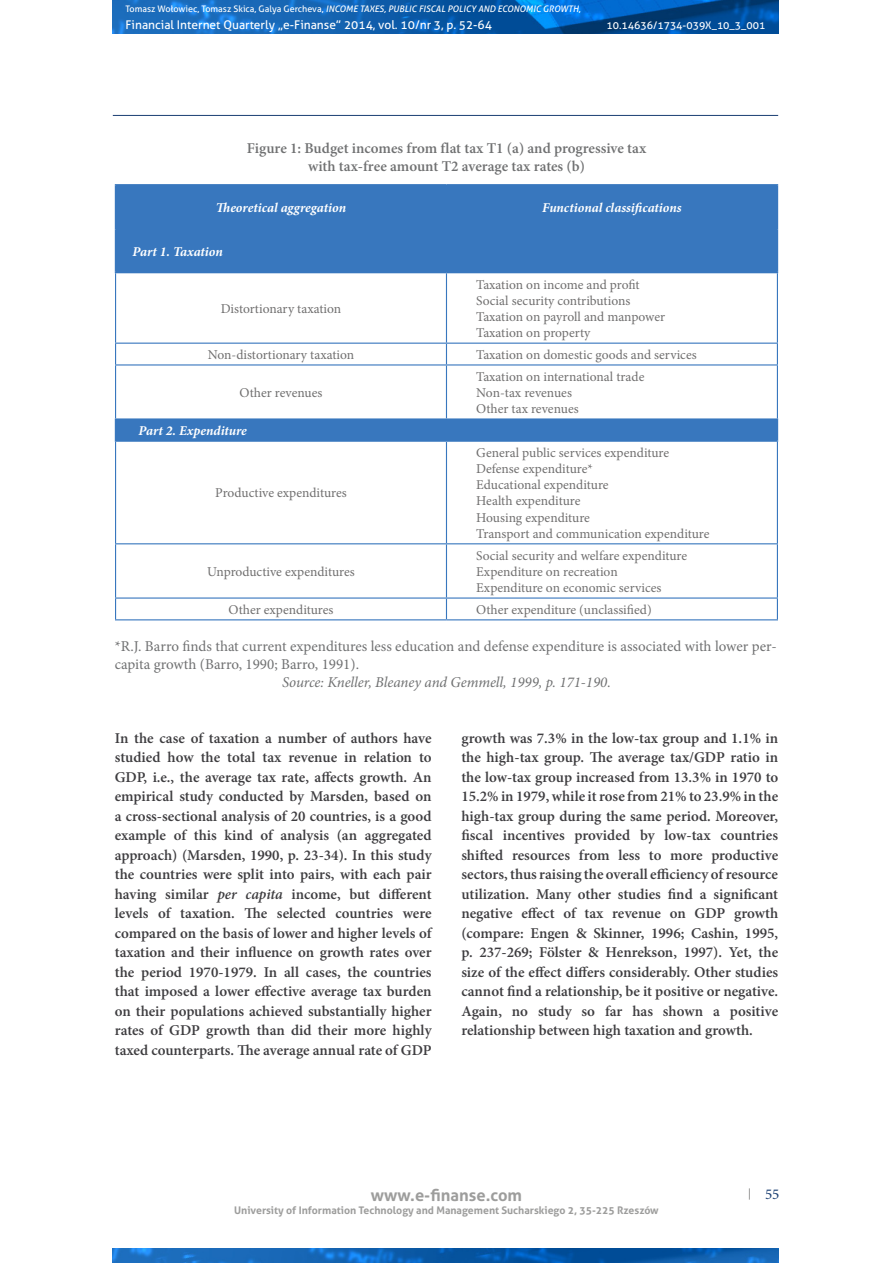
<style>
.page{position:relative;width:893px;height:1263px;background:#fff}
.page>*{position:absolute;margin:0;border:0;box-sizing:border-box;transform-origin:0 0}
.t1{font:700 16.5px "Aller";color:#9d9d9c}
.t2{font:600 15px/19.5px "Minion Pro";color:#3e3d40;text-align:justify}
.t3{font:15px/18px "Minion Pro";color:#707172}
.t4{font:600 15px/18px "Minion Pro";color:#707172;text-align:center}
.t5{font:italic 15px "Minion Pro";letter-spacing:-.005em;color:#707172}
.t6{font:15px "Minion Pro";color:#193e72}
.t7{font:13.5px/16.2px "Minion Pro";color:#706f6f}
.t8{font:italic 700 13.5px "Minion Pro";letter-spacing:-.005em;color:#fff}
.t9{font:12px "Aller";color:#fff}
.t10{font:700 10.5px "Aller";color:#9d9d9c}
.t11{font:10.5px "Aller";color:#fff}
.t12{font:italic 9px "Aller";color:#fff}
.s1{font-style:normal}
.s2{font-style:italic}
</style>
<div class="page">
<img style="left:113px;top:0;width:665px;height:33px">
<img style="left:113px;top:1248px;width:665px;height:15px">
<hr style="left:113px;top:115px;width:665px;height:1px;background:#193e72">
<div style="left:116px;top:186px;width:661px;height:86px;background:#3877be"></div>
<div style="left:116px;top:419px;width:661px;height:22px;background:#3877be"></div>
<hr style="left:115px;top:184px;width:331px;height:2px;background:#3877be">
<hr style="left:115px;top:186px;width:1px;height:42px;background:#3877be">
<hr style="left:446px;top:184px;width:332px;height:2px;background:#3877be">
<hr style="left:446px;top:186px;width:1px;height:42px;background:#3877be">
<hr style="left:777px;top:186px;width:1px;height:42px;background:#3877be">
<hr style="left:115px;top:228px;width:331px;height:1px;background:#3877be">
<hr style="left:115px;top:229px;width:1px;height:43px;background:#3877be">
<hr style="left:446px;top:228px;width:332px;height:1px;background:#3877be">
<hr style="left:777px;top:229px;width:1px;height:43px;background:#3877be">
<hr style="left:115px;top:272px;width:331px;height:1px;background:#3877be">
<hr style="left:446px;top:272px;width:332px;height:1px;background:#3877be">
<hr style="left:115px;top:273px;width:1px;height:70px;background:#3877be">
<hr style="left:446px;top:273px;width:1px;height:70px;background:#3877be">
<hr style="left:777px;top:273px;width:1px;height:70px;background:#3877be">
<hr style="left:115px;top:343px;width:331px;height:1px;background:#3877be">
<svg style="left:115px;top:344px;width:1px;height:20px"></svg>
<hr style="left:446px;top:343px;width:332px;height:1px;background:#3877be">
<svg style="left:446px;top:344px;width:1px;height:20px"></svg>
<svg style="left:777px;top:344px;width:1px;height:20px"></svg>
<hr style="left:115px;top:364px;width:331px;height:1px;background:#3877be">
<hr style="left:115px;top:365px;width:1px;height:53px;background:#3877be">
<hr style="left:446px;top:364px;width:332px;height:1px;background:#3877be">
<hr style="left:446px;top:365px;width:1px;height:53px;background:#3877be">
<hr style="left:777px;top:365px;width:1px;height:53px;background:#3877be">
<hr style="left:115px;top:442px;width:1px;height:101px;background:#3877be">
<hr style="left:446px;top:442px;width:1px;height:101px;background:#3877be">
<hr style="left:777px;top:442px;width:1px;height:101px;background:#3877be">
<hr style="left:115px;top:543px;width:331px;height:1px;background:#3877be">
<hr style="left:115px;top:544px;width:1px;height:53px;background:#3877be">
<hr style="left:446px;top:543px;width:332px;height:1px;background:#3877be">
<hr style="left:446px;top:544px;width:1px;height:53px;background:#3877be">
<hr style="left:777px;top:544px;width:1px;height:53px;background:#3877be">
<hr style="left:115px;top:597px;width:331px;height:2px;background:#3877be">
<svg style="left:115px;top:599px;width:1px;height:20px"></svg>
<hr style="left:446px;top:597px;width:332px;height:2px;background:#3877be">
<svg style="left:446px;top:599px;width:1px;height:20px"></svg>
<svg style="left:777px;top:599px;width:1px;height:20px"></svg>
<hr style="left:115px;top:619px;width:331px;height:1px;background:#3877be">
<hr style="left:446px;top:619px;width:332px;height:1px;background:#3877be">
<hr style="left:115px;top:418px;width:331px;height:2px;background:#3877be">
<svg style="left:115px;top:420px;width:1px;height:20px"></svg>
<hr style="left:446px;top:418px;width:332px;height:2px;background:#3877be">
<svg style="left:777px;top:420px;width:1px;height:20px"></svg>
<hr style="left:115px;top:440px;width:331px;height:2px;background:#3877be">
<hr style="left:446px;top:440px;width:332px;height:2px;background:#3877be">
<p class="t12" style="left:126px;top:3px;width:457px"><span class="s1">Tomasz Wołowiec, Tomasz Skica, Galya Gercheva,</span> INCOME TAXES, PUBLIC FISCAL POLICY AND ECONOMIC GROWTH<span class="s1">,</span></p>
<p class="t9" style="left:126px;top:17px;width:368px">Financial Internet Quarterly „e-Finanse” 2014, vol. 10/nr 3, p. 52-64</p>
<p class="t11" style="left:606px;top:19px;width:160px">10.14636/1734-039X_10_3_001</p>
<p class="t4" style="left:247px;top:139px;width:401px">Figure 1: Budget incomes from flat tax T1 (a) and progressive tax with tax-free amount T2 average tax rates (b)</p>
<p class="t8" style="left:216px;top:198px;width:132px">Theoretical aggregation</p>
<p class="t8" style="left:542px;top:198px;width:141px">Functional classifications</p>
<p class="t8" style="left:133px;top:242px;width:92px">Part 1. Taxation</p>
<p class="t7" style="left:221px;top:300px;width:122px">Distortionary taxation</p>
<p class="t7" style="left:476px;top:276px;width:190px">Taxation on income and profit<br>Social security contributions<br>Taxation on payroll and manpower<br>Taxation on property</p>
<p class="t7" style="left:208px;top:347px;width:148px">Non-distortionary taxation</p>
<p class="t7" style="left:476px;top:347px;width:222px">Taxation on domestic goods and services</p>
<p class="t7" style="left:240px;top:385px;width:84px">Other revenues</p>
<p class="t7" style="left:476px;top:368px;width:170px">Taxation on international trade<br>Non-tax revenues<br>Other tax revenues</p>
<p class="t8" style="left:139px;top:421px;width:110px">Part 2. Expenditure</p>
<p class="t7" style="left:215px;top:485px;width:133px">Productive expenditures</p>
<p class="t7" style="left:207px;top:563px;width:149px">Unproductive expenditures</p>
<p class="t7" style="left:476px;top:444px;width:235px">General public services expenditure<br>Defense expenditure*<br>Educational expenditure<br>Health expenditure<br>Housing expenditure<br>Transport and communication expenditure</p>
<p class="t7" style="left:476px;top:547px;width:212px">Social security and welfare expenditure<br>Expenditure on recreation<br>Expenditure on economic services</p>
<p class="t7" style="left:229px;top:601px;width:106px">Other expenditures</p>
<p class="t7" style="left:476px;top:601px;width:177px">Other expenditure (unclassified)</p>
<p class="t3" style="left:115px;top:637px;width:663px">*R.J. Barro finds that current expenditures less education and defense expenditure is associated with lower per&shy;capita growth (Barro, 1990; Barro, 1991).</p>
<p class="t5" style="left:282px;top:672px;width:330px">Source: Kneller, Bleaney and Gemmell, 1999, p. 171-190.</p>
<p class="t2" style="left:115px;top:728px;width:318px">In the case of taxation a number of authors have studied how the total tax revenue in relation to GDP, i.e., the average tax rate, affects growth. An empirical study conducted by Marsden, based on a cross-sectional analysis of 20 countries, is a good example of this kind of analysis (an aggregated approach) (Marsden, 1990, p. 23-34). In this study the countries were split into pairs, with each pair having similar <span class="s2">per capita</span> income, but different levels of taxation. The selected countries were compared on the basis of lower and higher levels of taxation and their influence on growth rates over the period 1970-1979. In all cases, the countries that imposed a lower effective average tax burden on their populations achieved substantially higher rates of GDP growth than did their more highly taxed counterparts. The average annual rate of GDP</p>
<p class="t2" style="left:461px;top:728px;width:318px">growth was 7.3% in the low-tax group and 1.1% in the high-tax group. The average tax/GDP ratio in the low-tax group increased from 13.3% in 1970 to 15.2% in 1979, while it rose from 21% to 23.9% in the high-tax group during the same period. Moreover, fiscal incentives provided by low-tax countries shifted resources from less to more productive sectors, thus raising the overall efficiency of resource utilization. Many other studies find a significant negative effect of tax revenue on GDP growth (compare: Engen &amp; Skinner, 1996; Cashin, 1995, p. 237-269; Fölster &amp; Henrekson, 1997). Yet, the size of the effect differs considerably. Other studies cannot find a relationship, be it positive or negative.<br>Again, no study so far has shown a positive relationship between high taxation and growth.</p>
<p class="t1" style="left:371px;top:1184px;width:153px">www.e-finanse.com</p>
<p class="t10" style="left:234px;top:1204px;width:426px">University of Information Technology and Management Sucharskiego 2, 35-225 Rzeszów</p>
<p class="t6" style="left:765px;top:1184px;width:16px">55</p>
</div>
